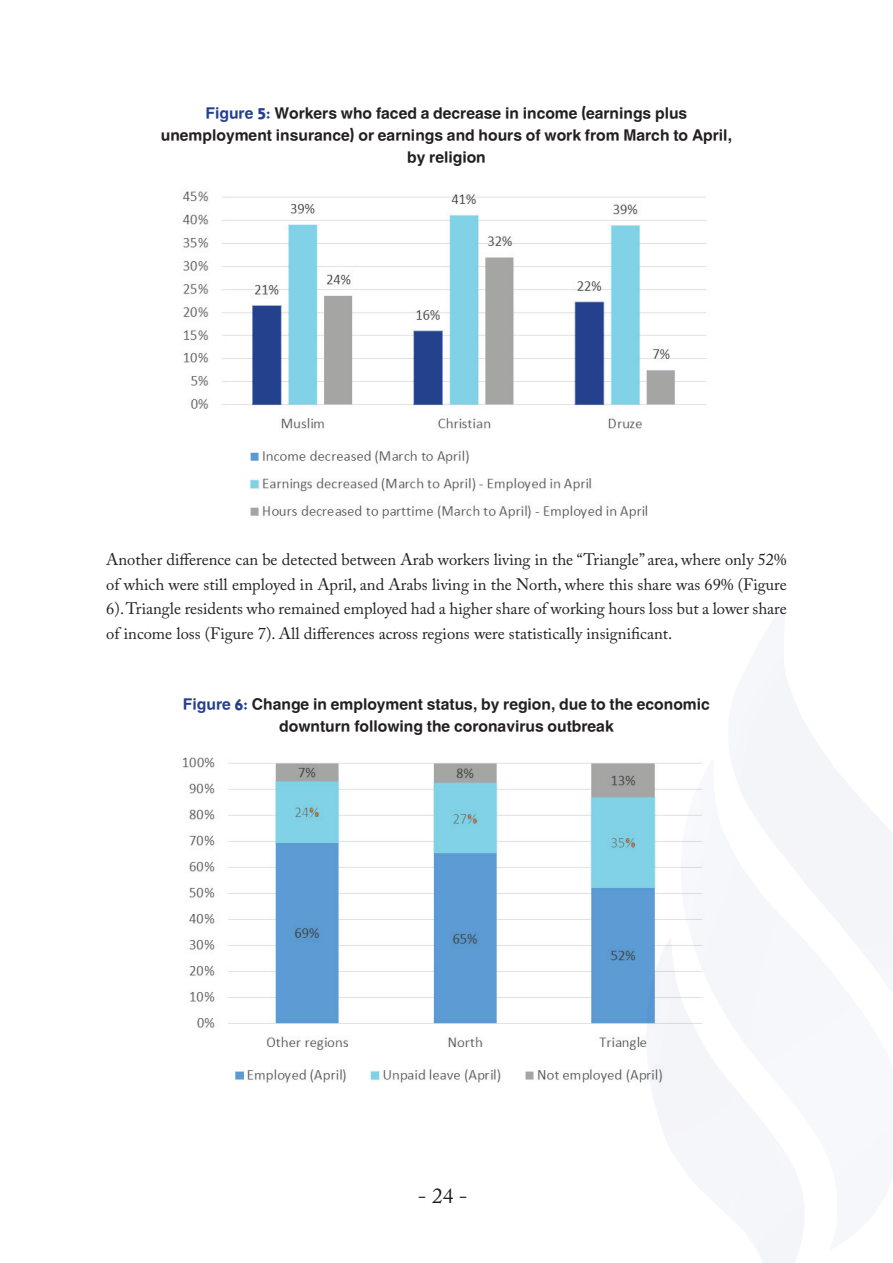
<style>
.page{position:relative;width:893px;height:1263px;background:#fff}
.page>*{position:absolute;margin:0;border:0;box-sizing:border-box;transform-origin:0 0}
.t1{font:21.3px "Adobe Caslon Pro";color:#231f20}
.t2{font:18px/21.6px "Hacen Liner XXL";color:#231f20;text-align:center}
.t3{font:16.5px/24.8px "Adobe Caslon Pro";color:#231f20;text-align:justify}
.s1{color:#253f8e}
</style>
<div class="page">
<img style="left:182px;top:191px;width:525px;height:328px">
<img style="left:182px;top:757px;width:531px;height:336px">
<p class="t2" style="left:161px;top:104px;width:573px"><span class="s1">Figure 5:</span> Workers who faced a decrease in income (earnings plus unemployment insurance) or earnings and hours of work from March to April, by religion</p>
<p class="t3" style="left:106px;top:547px;width:682px">Another difference can be detected between Arab workers living in the “Triangle”area, where only 52% of which were still employed in April, and Arabs living in the North, where this share was 69% (Figure<br>.)6 Triangle residents who remained employed had a higher share of working hours loss but a lower share of income loss (Figure .)7 All differences across regions were statistically insignificant.</p>
<p class="t2" style="left:183px;top:694px;width:528px"><span class="s1">Figure 6:</span> Change in employment status, by region, due to the economic downturn following the coronavirus outbreak</p>
<p class="t1" style="left:418px;top:1183px;width:51px">-24-</p>
</div>
